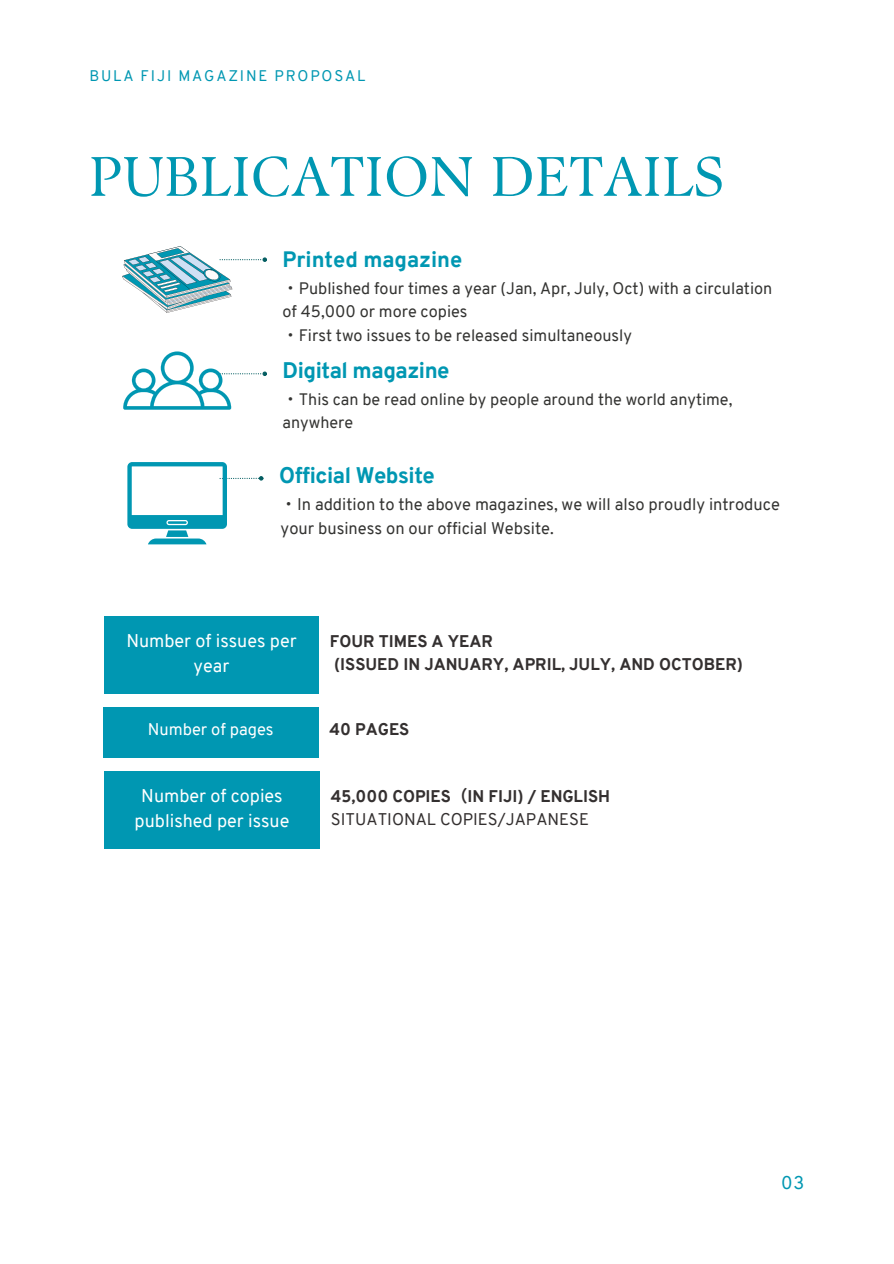
<style>
.page{position:relative;width:894px;height:1264px;background:#fff}
.page>*{position:absolute;margin:0;border:0;box-sizing:border-box;transform-origin:0 0}
.t1{font:55.5px "TY Serif D";letter-spacing:.02em;color:#0097b2}
.t2{font:800 22.05px "Overpass";letter-spacing:-.02em;color:#0097b2}
.t3{font:800 21.75px "Overpass";color:#0097b2}
.t4{font:18px/24.8px "Overpass";color:#fff;text-align:center}
.t5{font:18px "Overpass";color:#0097b2}
.t6{font:16.5px/24.8px "Overpass";color:#343432}
.t7{font:800 16.5px "Overpass";color:#343030}
.t8{font:16.5px "Overpass";color:#343030}
.t9{font:16.5px "Overpass";color:#fff}
.t10{font:16.2px/23.7px "Overpass";color:#343432}
.t11{font:15px "Overpass";letter-spacing:.12em;color:#0097b2}
.s1{font-family:"Noto Sans CJ Ksc"}
.s2{font-family:"Noto Sans CJ Ksc";font-weight:700}
</style>
<div class="page">
<div style="left:104px;top:617px;width:215px;height:76px;background:#0097b2"></div>
<div style="left:103px;top:707px;width:215px;height:50px;background:#0097b2"></div>
<svg style="left:122px;top:246px;width:145px;height:66px"></svg>
<svg style="left:123px;top:351px;width:144px;height:59px"></svg>
<svg style="left:127px;top:462px;width:136px;height:82px"></svg>
<div style="left:104px;top:772px;width:216px;height:76px;background:#0097b2"></div>
<p class="t11" style="left:89px;top:69px;width:277px">BULA FIJI MAGAZINE PROPOSAL</p>
<p class="t1" style="left:89px;top:143px;width:635px">PUBLICATION DETAILS</p>
<p class="t3" style="left:282px;top:250px;width:181px">Printed magazine</p>
<h2 class="t10" style="left:282px;top:278px;width:491px"><span class="s1">・</span>Published four times a year (Jan, Apr, July, Oct) with a circulation of 45,000 or more copies</h2>
<p class="t10" style="left:282px;top:325px;width:351px"><span class="s1">・</span>First two issues to be released simultaneously</p>
<h2 class="t2" style="left:282px;top:362px;width:168px">Digital magazine</h2>
<p class="t10" style="left:282px;top:389px;width:451px"><span class="s1">・</span>This can be read online by people around the world anytime, anywhere</p>
<p class="t2" style="left:279px;top:466px;width:157px">Official Website</p>
<p class="t6" style="left:280px;top:493px;width:500px"><span class="s1">・</span>In addition to the above magazines, we will also proudly introduce your business on our official Website.</p>
<h3 class="t4" style="left:126px;top:630px;width:172px">Number of issues per year</h3>
<h1 class="t7" style="left:330px;top:635px;width:165px">FOUR TIMES A YEAR</h1>
<p class="t7" style="left:334px;top:657px;width:410px">(ISSUED IN JANUARY, APRIL, JULY, AND OCTOBER)</p>
<p class="t9" style="left:148px;top:722px;width:127px">Number of pages</p>
<p class="t7" style="left:329px;top:722px;width:81px">40 PAGES</p>
<p class="t4" style="left:135px;top:785px;width:156px">Number of copies published per issue</p>
<p class="t7" style="left:331px;top:790px;width:281px">45,000 COPIES<span class="s2">（</span>IN FIJI) / ENGLISH</p>
<p class="t8" style="left:331px;top:812px;width:259px">SITUATIONAL COPIES/JAPANESE</p>
<p class="t5" style="left:780px;top:1175px;width:25px">03</p>
</div>
